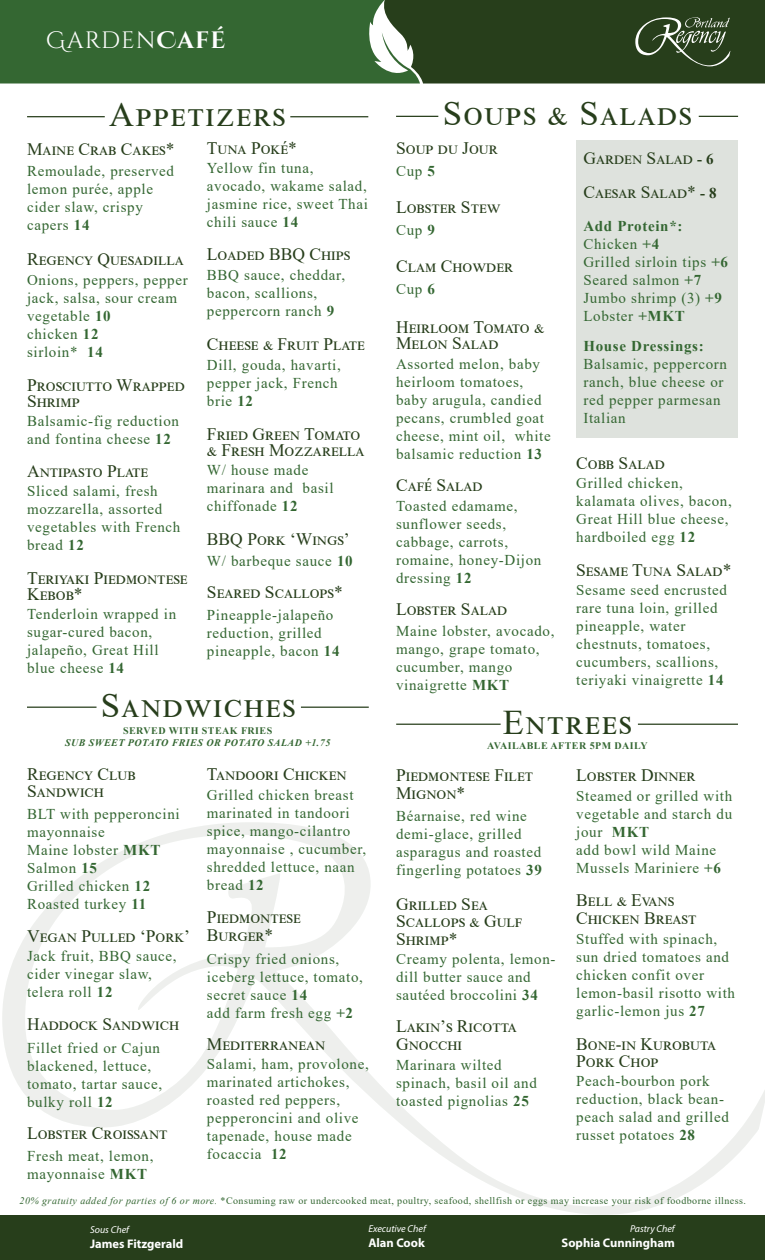
<style>
.page{position:relative;width:765px;height:1260px;background:#fff}
.page>*{position:absolute;margin:0;border:0;box-sizing:border-box;transform-origin:0 0}
.t1{font:34.62px "Times New Roman";letter-spacing:.045em;color:#273e1b}
.t2{font:23.62px "Cinzel Decorative";letter-spacing:.045em;color:#fff}
.t3{font:17.5px/17.5px "Times New Roman";color:#273e1b}
.t4{font:15px/18px "Times New Roman";letter-spacing:.045em;color:#346732}
.t5{font:700 15px "Times New Roman";letter-spacing:.045em;color:#346732}
.t6{font:700 12.5px "Myriad Pro";color:#fff}
.t7{font:10px "Times New Roman";letter-spacing:.045em;color:#346732}
.t8{font:700 10px "Times New Roman";letter-spacing:.045em;color:#346732}
.t9{font:italic 700 10px "Times New Roman";letter-spacing:.045em;color:#346732}
.t10{font:italic 10px "Myriad Pro";color:#fff}
.s1{font-weight:700}
.s2{font-weight:700;font-size:15px}
.s3{font-style:italic}
</style>
<div class="page">
<div style="left:0;top:1215px;width:765px;height:45px;background:#273e1b"></div>
<div style="left:576px;top:141px;width:162px;height:297px;background:#dee2dd"></div>
<svg style="left:2px;top:822px;width:763px;height:393px"></svg>
<hr style="left:27px;top:116px;width:78px;height:1px;background:#273e1b">
<hr style="left:290px;top:116px;width:78px;height:1px;background:#273e1b">
<hr style="left:396px;top:116px;width:42px;height:1px;background:#273e1b">
<hr style="left:699px;top:116px;width:39px;height:1px;background:#273e1b">
<hr style="left:27px;top:707px;width:70px;height:1px;background:#273e1b">
<hr style="left:301px;top:707px;width:68px;height:1px;background:#273e1b">
<svg style="left:0;top:0;width:765px;height:84px;background:#375a30"></svg>
<hr style="left:396px;top:724px;width:105px;height:1px;background:#273e1b">
<hr style="left:638px;top:724px;width:100px;height:1px;background:#273e1b">
<h2 class="t2" style="left:46px;top:26px;width:181px">GARDEN<span class="s1">Café</span></h2>
<h1 class="t1" style="left:109px;top:90px;width:178px">APPETIZERS</h1>
<h1 class="t1" style="left:443px;top:89px;width:250px">SOUPS &amp; SALADS</h1>
<p class="t3" style="left:27px;top:140px;width:149px">MAINE CRAB CAKES*</p>
<p class="t4" style="left:27px;top:161px;width:148px">Remoulade, preserved lemon purée, apple cider slaw, crispy capers <span class="s1">14</span></p>
<p class="t3" style="left:27px;top:250px;width:158px">REGENCY QUESADILLA</p>
<p class="t4" style="left:27px;top:271px;width:162px">Onions, peppers, pepper jack, salsa, sour cream vegetable <span class="s1">10<br></span>chicken <span class="s1">12<br></span>sirloin* <span class="s1">14</span></p>
<p class="t3" style="left:27px;top:376px;width:159px;line-height:16.2px">PROSCIUTTO WRAPPED<br>SHRIMP</p>
<p class="t4" style="left:27px;top:412px;width:154px">Balsamic-fig reduction and fontina cheese <span class="s1">12</span></p>
<p class="t3" style="left:27px;top:461px;width:123px">ANTIPASTO PLATE</p>
<p class="t4" style="left:27px;top:482px;width:155px">Sliced salami, fresh mozzarella, assorted vegetables with French bread <span class="s1">12</span></p>
<p class="t3" style="left:27px;top:570px;width:162px;line-height:16.2px">TERIYAKI PIEDMONTESE<br>KEBOB*</p>
<p class="t4" style="left:27px;top:605px;width:151px">Tenderloin wrapped in sugar-cured bacon, jalapeño, Great Hill blue cheese <span class="s1">14</span></p>
<p class="t3" style="left:207px;top:139px;width:92px">TUNA POKÉ*</p>
<p class="t4" style="left:207px;top:159px;width:163px">Yellow fin tuna, avocado, wakame salad, jasmine rice, sweet Thai chili sauce <span class="s1">14</span></p>
<p class="t3" style="left:207px;top:245px;width:145px">LOADED BBQ CHIPS</p>
<p class="t4" style="left:207px;top:266px;width:140px">BBQ sauce, cheddar, bacon, scallions, peppercorn ranch <span class="s1">9</span></p>
<p class="t3" style="left:207px;top:335px;width:160px">CHEESE &amp; FRUIT PLATE</p>
<p class="t4" style="left:207px;top:355px;width:135px">Dill, gouda, havarti, pepper jack, French brie <span class="s1">12</span></p>
<p class="t3" style="left:207px;top:426px;width:159px;line-height:16.2px">FRIED GREEN TOMATO &amp; FRESH MOZZARELLA</p>
<p class="t4" style="left:207px;top:461px;width:128px">W/ house made marinara and basil chiffonade <span class="s1">12</span></p>
<p class="t3" style="left:207px;top:530px;width:144px">BBQ PORK ‘WINGS’</p>
<p class="t4" style="left:207px;top:552px;width:147px">W/ barbeque sauce <span class="s1">10</span></p>
<p class="t3" style="left:207px;top:583px;width:137px">SEARED SCALLOPS*</p>
<p class="t4" style="left:207px;top:605px;width:134px">Pineapple-jalapeño reduction, grilled pineapple, bacon <span class="s1">14</span></p>
<h1 class="t1" style="left:101px;top:681px;width:196px">SANDWICHES</h1>
<p class="t8" style="left:123px;top:724px;width:151px">SERVED WITH STEAK FRIES</p>
<p class="t9" style="left:65px;top:736px;width:267px">SUB SWEET POTATO FRIES OR POTATO SALAD +1.75</p>
<p class="t3" style="left:27px;top:764px;width:110px">REGENCY CLUB<br>SANDWICH</p>
<p class="t4" style="left:27px;top:805px;width:154px">BLT with pepperoncini mayonnaise<br>Maine lobster <span class="s1">MKT<br></span>Salmon <span class="s1">15<br></span>Grilled chicken <span class="s1">12<br></span>Roasted turkey <span class="s1">11</span></p>
<p class="t3" style="left:27px;top:927px;width:164px">VEGAN PULLED ‘PORK’</p>
<p class="t4" style="left:27px;top:947px;width:151px">Jack fruit, BBQ sauce, cider vinegar slaw, telera roll <span class="s1">12</span></p>
<p class="t3" style="left:27px;top:1015px;width:154px">HADDOCK SANDWICH</p>
<p class="t4" style="left:27px;top:1038px;width:137px">Fillet fried or Cajun blackened, lettuce, tomato, tartar sauce, bulky roll <span class="s1">12</span></p>
<p class="t3" style="left:27px;top:1123px;width:142px">LOBSTER CROISSANT</p>
<p class="t4" style="left:27px;top:1146px;width:128px">Fresh meat, lemon, mayonnaise <span class="s1">MKT</span></p>
<p class="t3" style="left:207px;top:764px;width:141px">TANDOORI CHICKEN</p>
<p class="t4" style="left:207px;top:786px;width:161px">Grilled chicken breast marinated in tandoori spice, mango-cilantro mayonnaise , cucumber, shredded lettuce, naan bread <span class="s1">12</span></p>
<p class="t3" style="left:207px;top:908px;width:95px">PIEDMONTESE<br>BURGER*</p>
<p class="t4" style="left:207px;top:949px;width:158px">Crispy fried onions, iceberg lettuce, tomato, secret sauce <span class="s1">14<br></span>add farm fresh egg <span class="s1">+2</span></p>
<p class="t3" style="left:207px;top:1035px;width:120px">MEDITERRANEAN</p>
<p class="t4" style="left:207px;top:1054px;width:163px">Salami, ham, provolone, marinated artichokes, roasted red peppers, pepperoncini and olive tapenade, house made focaccia <span class="s1">12</span></p>
<p class="t3" style="left:396px;top:139px;width:103px">SOUP DU JOUR</p>
<p class="t4" style="left:396px;top:161px;width:40px">Cup <span class="s1">5</span></p>
<p class="t3" style="left:396px;top:198px;width:106px">LOBSTER STEW</p>
<p class="t4" style="left:396px;top:221px;width:40px">Cup <span class="s1">9</span></p>
<p class="t3" style="left:396px;top:257px;width:119px">CLAM CHOWDER</p>
<p class="t4" style="left:396px;top:280px;width:40px">Cup <span class="s1">6</span></p>
<p class="t3" style="left:396px;top:318px;width:150px;line-height:16.2px">HEIRLOOM TOMATO &amp;<br>MELON SALAD</p>
<p class="t4" style="left:396px;top:355px;width:156px">Assorted melon, baby heirloom tomatoes, baby arugula, candied pecans, crumbled goat cheese, mint oil, white balsamic reduction <span class="s1">13</span></p>
<p class="t3" style="left:396px;top:476px;width:88px">CAFÉ SALAD</p>
<p class="t4" style="left:396px;top:496px;width:147px">Toasted edamame, sunflower seeds, cabbage, carrots, romaine, honey-Dijon dressing <span class="s1">12</span></p>
<p class="t3" style="left:396px;top:600px;width:113px">LOBSTER SALAD</p>
<p class="t4" style="left:396px;top:621px;width:160px">Maine lobster, avocado, mango, grape tomato, cucumber, mango vinaigrette <span class="s1">MKT</span></p>
<p class="t3" style="left:583px;top:140px;width:135px;line-height:34.5px">GARDEN SALAD <span class="s2">- 6<br></span>CAESAR SALAD* <span class="s2">- 8</span></p>
<p class="t4" style="left:583px;top:217px;width:146px"><span class="s1">Add Protein*:<br></span>Chicken <span class="s1">+4<br></span>Grilled sirloin tips <span class="s1">+6<br></span>Seared salmon <span class="s1">+7<br></span>Jumbo shrimp (3) <span class="s1">+9<br></span>Lobster <span class="s1">+MKT</span></p>
<p class="t5" style="left:583px;top:336px;width:122px">House Dressings:</p>
<p class="t4" style="left:583px;top:355px;width:145px">Balsamic, peppercorn ranch, blue cheese or red pepper parmesan<br>Italian</p>
<p class="t3" style="left:576px;top:454px;width:90px">COBB SALAD</p>
<p class="t4" style="left:576px;top:474px;width:157px">Grilled chicken, kalamata olives, bacon,<br>Great Hill blue cheese, hardboiled egg <span class="s1">12</span></p>
<p class="t3" style="left:576px;top:561px;width:157px">SESAME TUNA SALAD*</p>
<p class="t4" style="left:576px;top:581px;width:152px">Sesame seed encrusted rare tuna loin, grilled pineapple, water chestnuts, tomatoes, cucumbers, scallions, teriyaki vinaigrette <span class="s1">14</span></p>
<h1 class="t1" style="left:503px;top:698px;width:130px">ENTREES</h1>
<p class="t3" style="left:576px;top:766px;width:121px">LOBSTER DINNER</p>
<p class="t4" style="left:576px;top:787px;width:158px">Steamed or grilled with vegetable and starch du jour <span class="s1">MKT<br></span>add bowl wild Maine<br>Mussels Mariniere <span class="s1">+6</span></p>
<p class="t8" style="left:487px;top:738px;width:162px">AVAILABLE AFTER 5PM DAILY</p>
<p class="t3" style="left:396px;top:766px;width:139px">PIEDMONTESE FILET<br>MIGNON*</p>
<p class="t4" style="left:396px;top:807px;width:147px">Béarnaise, red wine demi-glace, grilled asparagus and roasted fingerling potatoes <span class="s1">39</span></p>
<p class="t3" style="left:396px;top:895px;width:128px">GRILLED SEA<br>SCALLOPS &amp; GULF<br>SHRIMP*</p>
<p class="t4" style="left:396px;top:949px;width:161px">Creamy polenta, lemon&shy;dill butter sauce and sautéed broccolini <span class="s1">34</span></p>
<p class="t3" style="left:396px;top:1017px;width:122px">LAKIN’S RICOTTA<br>GNOCCHI</p>
<p class="t4" style="left:396px;top:1056px;width:142px">Marinara wilted spinach, basil oil and toasted pignolias <span class="s1">25</span></p>
<p class="t3" style="left:576px;top:891px;width:122px">BELL &amp; EVANS<br>CHICKEN BREAST</p>
<p class="t4" style="left:576px;top:930px;width:160px">Stuffed with spinach, sun dried tomatoes and chicken confit over lemon-basil risotto with garlic-lemon jus <span class="s1">27</span></p>
<p class="t3" style="left:576px;top:1035px;width:141px">BONE-IN KUROBUTA<br>PORK CHOP</p>
<p class="t4" style="left:576px;top:1072px;width:154px">Peach-bourbon pork reduction, black bean&shy;peach salad and grilled russet potatoes <span class="s1">28</span></p>
<p class="t7" style="left:20px;top:1194px;width:728px"><span class="s3">20% gratuity added for parties of 6 or more.</span> *Consuming raw or undercooked meat, poultry, seafood, shellfish or eggs may increase your risk of foodborne illness.</p>
<p class="t10" style="left:90px;top:1224px;width:41px">Sous Chef</p>
<p class="t6" style="left:90px;top:1236px;width:95px">James Fitzgerald</p>
<p class="t10" style="left:368px;top:1223px;width:59px">Executive Chef</p>
<p class="t6" style="left:368px;top:1235px;width:58px">Alan Cook</p>
<p class="t10" style="left:630px;top:1223px;width:46px">Pastry Chef</p>
<p class="t6" style="left:562px;top:1235px;width:115px">Sophia Cunningham</p>
</div>
